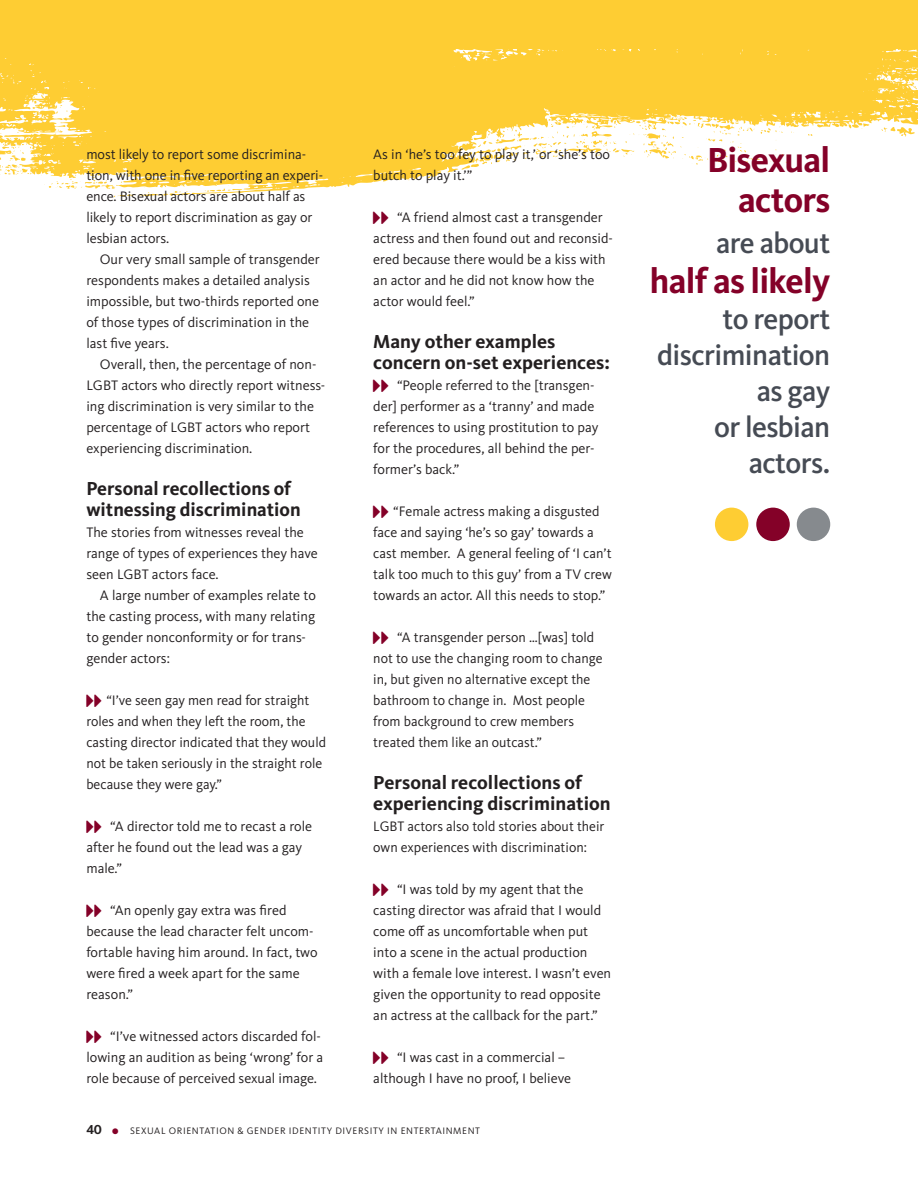
<style>
.page{position:relative;width:918px;height:1188px;background:#fff}
.page>*{position:absolute;margin:0;border:0;box-sizing:border-box;transform-origin:0 0}
.t1{font:700 36px/40.5px "Kievit OT";letter-spacing:-.02em;color:#840128;text-align:right}
.t2{font:500 30px/36px "Kievit OT";letter-spacing:-.02em;color:#464b54;text-align:right}
.t3{font:700 19.5px/21px "Kievit OT";color:#231f20}
.t4{font:14.25px/21px "Kievit OT";color:#231f20}
.t5{font:9.75px "Kievit OT";letter-spacing:.06em;color:#231f20}
.s1{font-family:"Arrowstfb";font-size:15px;color:#840128}
.s2{font-weight:700;font-size:13.5px}
.s3{font-weight:700;font-size:16.5px;color:#840128}
</style>
<div class="page">
<div style="left:0;top:0;width:918px;height:49px;background:#fecd33"></div>
<svg style="left:499px;top:49px;width:204px;height:4px"></svg>
<svg style="left:703px;top:49px;width:215px;height:88px;background:#fed65b"></svg>
<svg style="left:0;top:49px;width:499px;height:148px;background:#fed453"></svg>
<svg style="left:419px;top:53px;width:408px;height:126px;fill:#fecd33"></svg>
<div style="left:715px;top:508px;width:33px;height:33px;background:#fecd33;border-radius:50%"></div>
<div style="left:756px;top:508px;width:34px;height:33px;background:#840128;border-radius:50%"></div>
<div style="left:797px;top:508px;width:33px;height:33px;background:#868a8e;border-radius:50%"></div>
<p class="t4" style="left:86px;top:144px;width:238px">most likely to report some discrimina&shy;tion, with one in five reporting an experi&shy;ence. Bisexual actors are about half as likely to report discrimination as gay or lesbian actors.</p>
<p class="t4" style="left:86px;top:249px;width:235px;text-indent:13px">Our very small sample of transgender respondents makes a detailed analysis impossible, but two-thirds reported one of those types of discrimination in the last five years.</p>
<p class="t4" style="left:86px;top:354px;width:240px;text-indent:13px">Overall, then, the percentage of non-LGBT actors who directly report witness&shy;ing discrimination is very similar to the percentage of LGBT actors who report experiencing discrimination.</p>
<h3 class="t3" style="left:86px;top:478px;width:216px">Personal recollections of witnessing discrimination</h3>
<p class="t4" style="left:86px;top:522px;width:233px">The stories from witnesses reveal the range of types of experiences they have seen LGBT actors face.</p>
<p class="t4" style="left:86px;top:585px;width:231px;text-indent:13px">A large number of examples relate to the casting process, with many relating to gender nonconformity or for trans&shy;gender actors:</p>
<p class="t4" style="left:86px;top:690px;width:241px"><span class="s1">NN</span> “I’ve seen gay men read for straight roles and when they left the room, the casting director indicated that they would not be taken seriously in the straight role because they were gay.”</p>
<p class="t4" style="left:86px;top:816px;width:227px"><span class="s1">NN</span> “A director told me to recast a role after he found out the lead was a gay male.”</p>
<p class="t4" style="left:86px;top:900px;width:233px"><span class="s1">NN</span> “An openly gay extra was fired because the lead character felt uncom&shy;fortable having him around. In fact, two were fired a week apart for the same reason.”</p>
<p class="t4" style="left:86px;top:1026px;width:238px"><span class="s1">NN</span> “I’ve witnessed actors discarded fol&shy;lowing an audition as being ‘wrong’ for a role because of perceived sexual image.</p>
<p class="t4" style="left:373px;top:144px;width:238px">As in ‘he’s too fey to play it,’ or ‘she’s too butch to play it.’”</p>
<p class="t4" style="left:373px;top:207px;width:241px"><span class="s1">NN</span> “A friend almost cast a transgender actress and then found out and reconsid&shy;ered because there would be a kiss with an actor and he did not know how the actor would feel.”</p>
<h3 class="t3" style="left:373px;top:331px;width:238px">Many other examples concern on-set experiences:</h3>
<p class="t4" style="left:373px;top:375px;width:227px"><span class="s1">NN</span> “People referred to the [transgen&shy;der] performer as a ‘tranny’ and made references to using prostitution to pay for the procedures, all behind the per&shy;former’s back.”</p>
<p class="t4" style="left:373px;top:501px;width:240px"><span class="s1">NN</span> “Female actress making a disgusted face and saying ‘he’s so gay’ towards a cast member. A general feeling of ‘I can’t talk too much to this guy’ from a TV crew towards an actor. All this needs to stop.”</p>
<p class="t4" style="left:373px;top:627px;width:231px"><span class="s1">NN</span> “A transgender person …[was] told not to use the changing room to change in, but given no alternative except the bathroom to change in. Most people from background to crew members treated them like an outcast.”</p>
<h3 class="t3" style="left:373px;top:772px;width:239px">Personal recollections of experiencing discrimination</h3>
<p class="t4" style="left:373px;top:816px;width:233px">LGBT actors also told stories about their own experiences with discrimination:</p>
<p class="t4" style="left:373px;top:879px;width:239px"><span class="s1">NN</span> “I was told by my agent that the casting director was afraid that I would come off as uncomfortable when put into a scene in the actual production with a female love interest. I wasn’t even given the opportunity to read opposite an actress at the callback for the part.”</p>
<p class="t4" style="left:373px;top:1047px;width:199px"><span class="s1">NN</span> “I was cast in a commercial – although I have no proof, I believe</p>
<p class="t5" style="left:86px;top:1125px;width:395px"><span class="s2">40</span> <span class="s3">•</span> SEXUAL ORIENTATION &amp; GENDER IDENTITY DIVERSITY IN ENTERTAINMENT</p>
<h1 class="t1" style="left:707px;top:139px;width:125px">Bisexual actors</h1>
<h2 class="t2" style="left:716px;top:225px;width:116px">are about</h2>
<h1 class="t1" style="left:650px;top:261px;width:182px">half as likely</h1>
<h2 class="t2" style="left:657px;top:301px;width:175px">to report discrimination as gay<br>or lesbian actors.</h2>
</div>
